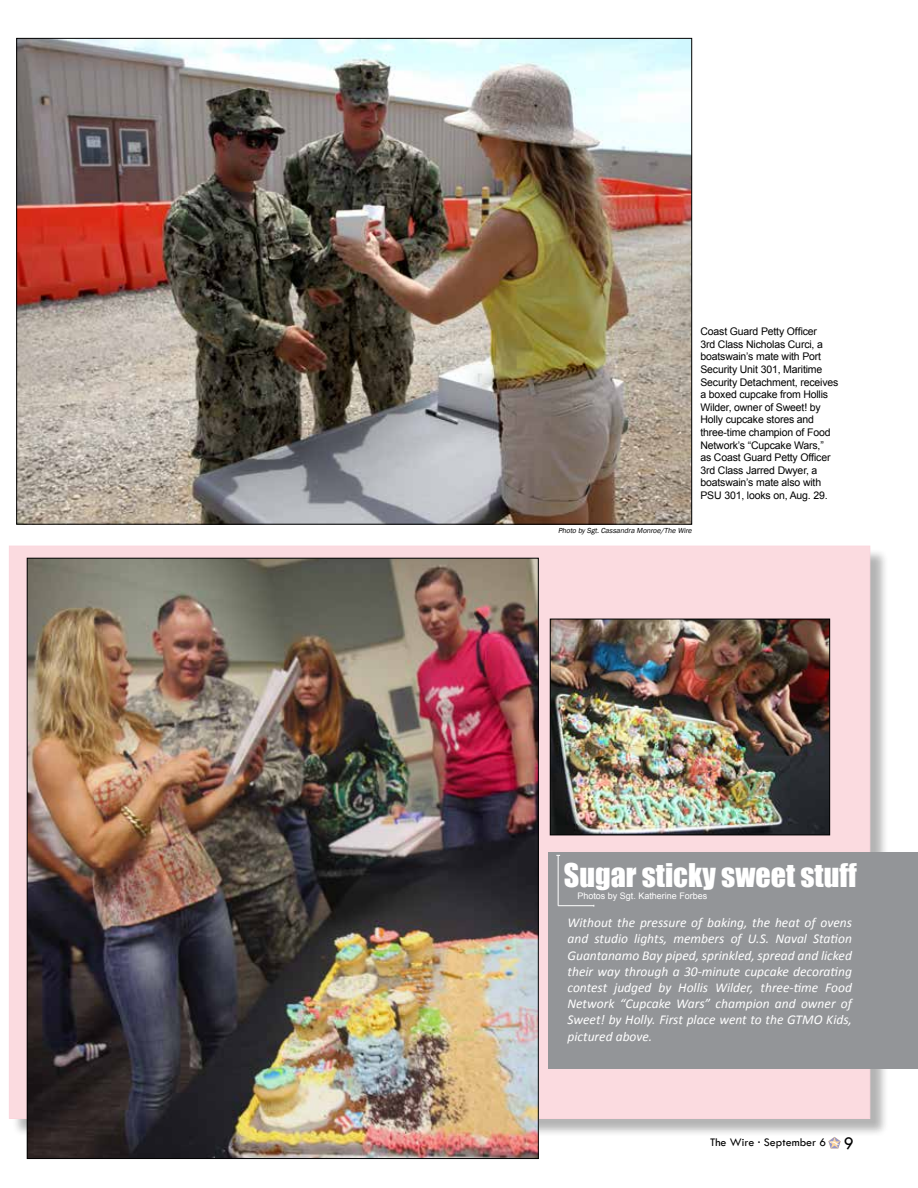
<style>
.page{position:relative;width:918px;height:1188px;background:#fff}
.page>*{position:absolute;margin:0;border:0;box-sizing:border-box;transform-origin:0 0}
.t1{font:30px "Impact";color:#fff}
.t2{font:italic 13.5px/16.2px "Calibri";color:#fff;text-align:justify}
.t3{font:12px "Tw Cen";color:#000}
.t4{font:10.5px/12.6px "Arial";letter-spacing:-.015em;color:#000}
.t5{font:9px "Arial";color:#fff}
.t6{font:italic 7.5px "Franklin Gothic";color:#000}
.s1{font-size:18px}
</style>
<div class="page">
<div style="left:11px;top:548px;width:878px;height:589px;background:#000;opacity:.75"></div>
<svg style="left:9px;top:546px;width:861px;height:573px;background:#f0d1d6"></svg>
<svg style="left:828px;top:1137px;width:13px;height:12px"></svg>
<img style="left:29px;top:560px;width:507px;height:597px">
<img style="left:552px;top:621px;width:276px;height:212px">
<div style="left:550px;top:619px;width:280px;height:216px;border:1px solid #000"></div>
<img style="left:18px;top:40px;width:672px;height:482px">
<div style="left:549px;top:852px;width:369px;height:217px;background:#939598"></div>
<hr style="left:558px;top:905px;width:36px;height:1px;background:#fff">
<hr style="left:558px;top:855px;width:1px;height:51px;background:#fff">
<p class="t4" style="left:700px;top:325px;width:139px">Coast Guard Petty Officer<br>3rd Class Nicholas Curci, a boatswain’s mate with Port<br>Security Unit 301, Maritime<br>Security Detachment, receives a boxed cupcake from Hollis<br>Wilder, owner of Sweet! by<br>Holly cupcake stores and three-time champion of Food<br>Network’s “Cupcake Wars,”<br>as Coast Guard Petty Officer<br>3rd Class Jarred Dwyer, a boatswain’s mate also with<br>PSU 301, looks on, Aug. 29.</p>
<p class="t6" style="left:558px;top:525px;width:137px">Photo bySgt.Cassandra Monroe/The Wire</p>
<h1 class="t1" style="left:564px;top:852px;width:294px">Sugar sticky sweet stuff</h1>
<p class="t2" style="left:568px;top:914px;width:286px">Without the pressure of baking, the heat of ovens and studio lights, members of U.S. Naval Station Guantanamo Bay piped, sprinkled, spread and licked their way through a 30-minute cupcake decorating contest judged by Hollis Wilder, three-time Food Network “Cupcake Wars” champion and owner of Sweet! by Holly. First place went to the GTMO Kids, pictured above.</p>
<p class="t5" style="left:577px;top:890px;width:132px">Photos by Sgt. Katherine Forbes</p>
<p class="t3" style="left:710px;top:1135px;width:145px">The Wire · September 6 <span class="s1">9</span></p>
</div>
